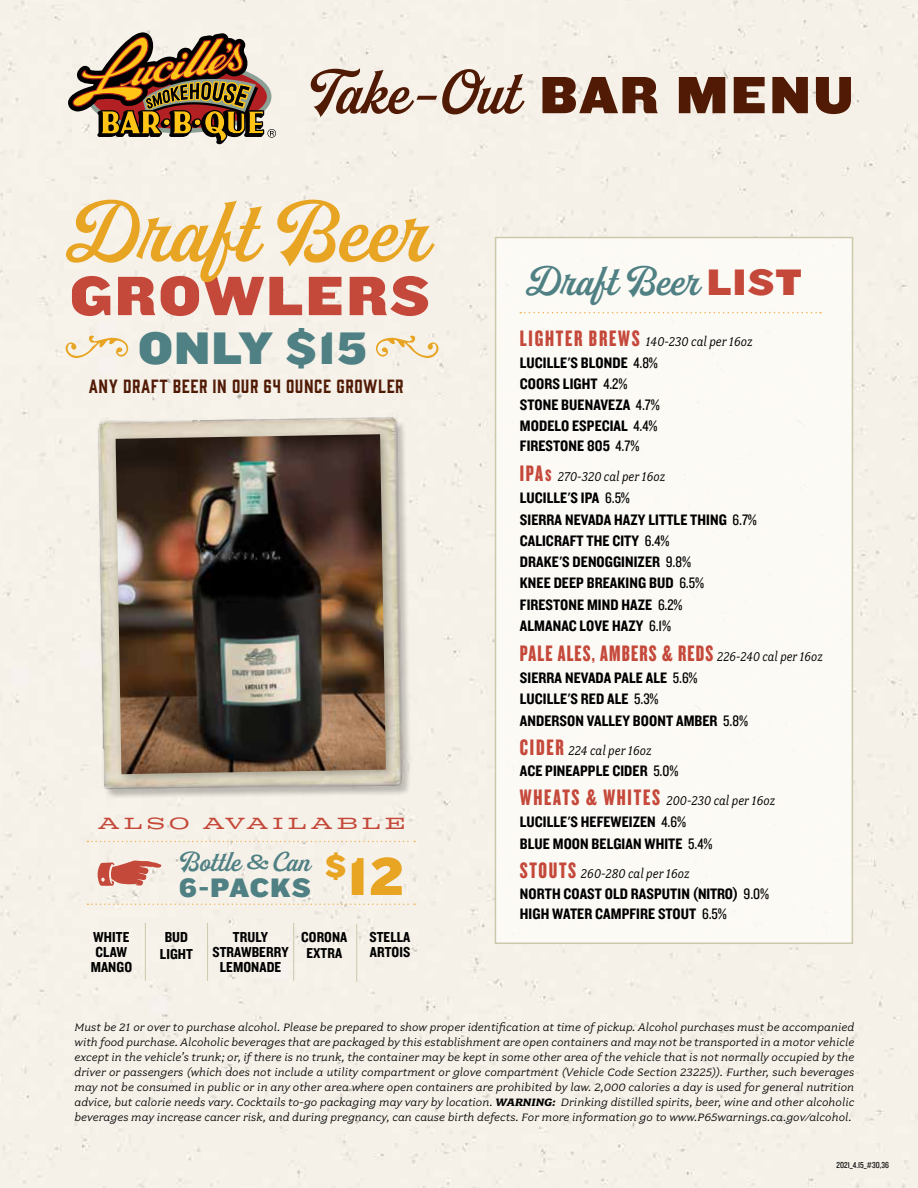
<style>
.page{position:relative;width:918px;height:1188px;background:#f5f1e8}
.page>*{position:absolute;margin:0;border:0;box-sizing:border-box;transform-origin:0 0}
.t1{font:90.15px "Buinton";letter-spacing:-.005em;color:#e8a423}
.t2{font:64.95px "Buinton";color:#511a05}
.t3{font:57.45px "Knockout 72 Full Cruiserwt";letter-spacing:.04em;color:#c5493b}
.t4{font:55.35px "Knockout 72 Full Cruiserwt";color:#e8a423}
.t5{font:47.4px "Knockout 72 Full Cruiserwt";letter-spacing:.02em;color:#4f8083}
.t6{font:43.2px "Buinton";color:#4f8083}
.t7{font:28.8px "Buinton";color:#4f8083}
.t8{font:27.75px "Knockout 72 Full Cruiserwt";letter-spacing:.03em;color:#4f8083}
.t9{font:23.25px "Knockout 68 Full Featherwt";letter-spacing:.05em;color:#c5493b}
.t10{font:17.55px "Gin";letter-spacing:.03em;color:#511a05}
.t11{font:300 16.05px "Colt";letter-spacing:.27em;color:#c5493b}
.t12{font:15.75px/21.3px "Knockout 50 Welterweight";letter-spacing:.005em;color:#000}
.t13{font:15px/15px "Knockout 50 Welterweight";letter-spacing:.005em;color:#000;text-align:center}
.t14{font:14.85px/15.6px "Knockout 50 Welterweight";letter-spacing:.005em;color:#000;text-align:center}
.t15{font:italic 14.25px "Fairplex Narrow OT";letter-spacing:.005em;color:#000}
.t16{font:italic 12px/15px "Fairplex Wide OT";letter-spacing:.005em;color:#000;text-align:justify}
.t17{font:9px "Knockout 29 Junior Ltweight";letter-spacing:.005em;color:#000}
.s1{font-family:"Knockout 72 Full Cruiserwt";font-size:54.45px}
.s2{font-family:"Colt";font-weight:300;font-size:20.1px}
.s3{font-family:"Knockout 72 Full Cruiserwt";font-size:38.25px;color:#c5493b}
.s4{font-family:"Knockout 92 Ultmt Cruiserwt";font-size:38.25px;color:#c5493b}
.s5{font-family:"Knockout 68 Full Featherwt";font-style:normal;font-size:23.25px;color:#c5493b}
.s6{font-family:"Knockout 29 Junior Ltweight"}
.s7{font-family:"Fairplex Narrow OT";font-style:italic;font-size:14.25px;color:#000}
.s8{font-weight:700}
</style>
<div class="page">
<img style="left:90px;top:404px;width:328px;height:404px">
<div style="left:111px;top:429px;width:285px;height:356px;background:#000;opacity:.25"></div>
<img style="left:116px;top:434px;width:270px;height:340px">
<svg style="left:66px;top:336px;width:62px;height:22px"></svg>
<svg style="left:376px;top:336px;width:62px;height:22px"></svg>
<div style="left:495px;top:238px;width:358px;height:705px;background:#fefcf8"></div>
<div style="left:495px;top:237px;width:358px;height:707px;border:2px solid #ccc8ab"></div>
<svg style="left:520px;top:312px;width:301px;height:1px"></svg>
<svg style="left:68px;top:32px;width:208px;height:112px"></svg>
<svg style="left:98px;top:861px;width:63px;height:25px"></svg>
<svg style="left:87px;top:841px;width:328px;height:1px"></svg>
<svg style="left:87px;top:904px;width:328px;height:1px"></svg>
<hr style="left:145px;top:923px;width:1px;height:58px;background:#ccc8ab">
<hr style="left:207px;top:923px;width:1px;height:58px;background:#ccc8ab">
<hr style="left:293px;top:923px;width:1px;height:58px;background:#ccc8ab">
<hr style="left:356px;top:924px;width:1px;height:58px;background:#ccc8ab">
<h2 class="t2" style="left:309px;top:56px;width:546px">Take-Out <span class="s1">BAR MENU</span></h2>
<h1 class="t1" style="left:66px;top:181px;width:371px">Draft Beer</h1>
<h3 class="t3" style="left:70px;top:256px;width:362px">GROWLERS</h3>
<h3 class="t5" style="left:138px;top:315px;width:231px">ONLY $15</h3>
<h3 class="t10" style="left:89px;top:374px;width:316px">ANY DRAFT BEER IN OUR 64 OUNCE GROWLER</h3>
<h3 class="t11" style="left:98px;top:813px;width:309px">ALSO AVAILABLE</h3>
<h3 class="t4" style="left:325px;top:838px;width:81px"><sup>$</sup>12</h3>
<h3 class="t7" style="left:179px;top:846px;width:132px">Bottle <span class="s2">&amp;</span>Can</h3>
<h3 class="t8" style="left:179px;top:868px;width:134px">6-PACKS</h3>
<p class="t13" style="left:160px;top:928px;width:35px;line-height:16.5px">BUD<br>LIGHT</p>
<p class="t13" style="left:370px;top:929px;width:42px;text-align:left">STELLA<br>ARTOIS</p>
<p class="t13" style="left:213px;top:929px;width:78px">TRULY<br>STRAWBERRY<br>LEMONADE</p>
<p class="t14" style="left:301px;top:929px;width:48px">CORONA<br>EXTRA</p>
<p class="t13" style="left:91px;top:929px;width:43px">WHITE<br>CLAW<br>MANGO</p>
<h3 class="t6" style="left:526px;top:257px;width:277px">Draft Beer <span class="s3">LIS</span><span class="s4">T</span></h3>
<p class="t15" style="left:520px;top:334px;width:234px"><span class="s5">LIGHTER BREWS</span> 140-230 cal per 16oz</p>
<h3 class="t12" style="left:520px;top:352px;width:141px;line-height:20.7px">LUCILLE'S BLONDE <span class="s6">4.8%<br></span>COORS LIGHT <span class="s6">4.2%<br></span>STONE BUENAVEZA <span class="s6">4.7%<br></span>MODELO ESPECIAL <span class="s6">4.4%<br></span>FIRESTONE 805 <span class="s6">4.7%</span></h3>
<p class="t15" style="left:520px;top:468px;width:147px"><span class="s5">IPAs</span> 270-320 cal per 16oz</p>
<h3 class="t12" style="left:520px;top:487px;width:238px">LUCILLE'S IPA <span class="s6">6.5%<br></span>SIERRA NEVADA HAZY LITTLE THING <span class="s6">6.7%<br></span>CALICRAFT THE CITY <span class="s6">6.4%<br></span>DRAKE'S DENOGGINIZER <span class="s6">9.8%<br></span>KNEE DEEP BREAKING BUD <span class="s6">6.5%<br></span>FIRESTONE MIND HAZE <span class="s6">6.2%<br></span>ALMANAC LOVE HAZY <span class="s6">6.1%</span></h3>
<h3 class="t9" style="left:520px;top:639px;width:304px">PALE ALES, AMBERS &amp; REDS <span class="s7">226-240 cal per 16oz</span></h3>
<h3 class="t12" style="left:520px;top:667px;width:230px">SIERRA NEVADA PALE ALE <span class="s6">5.6%<br></span>LUCILLE'S RED ALE <span class="s6">5.3%<br></span>ANDERSON VALLEY BOONT AMBER <span class="s6">5.8%</span></h3>
<p class="t15" style="left:520px;top:743px;width:133px"><span class="s5">CIDER</span> 224 cal per 16oz</p>
<h3 class="t12" style="left:520px;top:759px;width:160px">ACE PINEAPPLE CIDER <span class="s6">5.0%</span></h3>
<p class="t15" style="left:520px;top:793px;width:257px"><span class="s5">WHEATS &amp; WHITES</span> 200-230 cal per 16oz</p>
<h3 class="t12" style="left:520px;top:811px;width:194px">LUCILLE'S HEFEWEIZEN <span class="s6">4.6%<br></span>BLUE MOON BELGIAN WHITE <span class="s6">5.4%</span></h3>
<p class="t15" style="left:520px;top:866px;width:171px"><span class="s5">STOUTS</span> 260-280 cal per 16oz</p>
<h3 class="t12" style="left:520px;top:883px;width:251px;line-height:20.1px">NORTH COAST OLD RASPUTIN (NITRO) <span class="s6">9.0%<br></span>HIGH WATER CAMPFIRE STOUT <span class="s6">6.5%</span></h3>
<p class="t16" style="left:75px;top:1019px;width:781px">Must be 21 or over to purchase alcohol. Please be prepared to show proper identification at time of pickup. Alcohol purchases must be accompanied with food purchase. Alcoholic beverages that are packaged by this establishment are open containers and may not be transported in a motor vehicle except in the vehicle’s trunk; or, if there is no trunk, the container may be kept in some other area of the vehicle that is not normally occupied by the driver or passengers (which does not include a utility compartment or glove compartment (Vehicle Code Section 23225)). Further, such beverages may not be consumed in public or in any other area where open containers are prohibited by law. 2,000 calories a day is used for general nutrition advice, but calorie needs vary. Cocktails to-go packaging may vary by location. <span class="s8">WARNING:</span> Drinking distilled spirits, beer, wine and other alcoholic beverages may increase cancer risk, and during pregnancy, can cause birth defects. For more information go to www.P65warnings.ca.gov/alcohol.</p>
<p class="t17" style="left:836px;top:1159px;width:54px">2021_4.15_#30,36</p>
</div>
